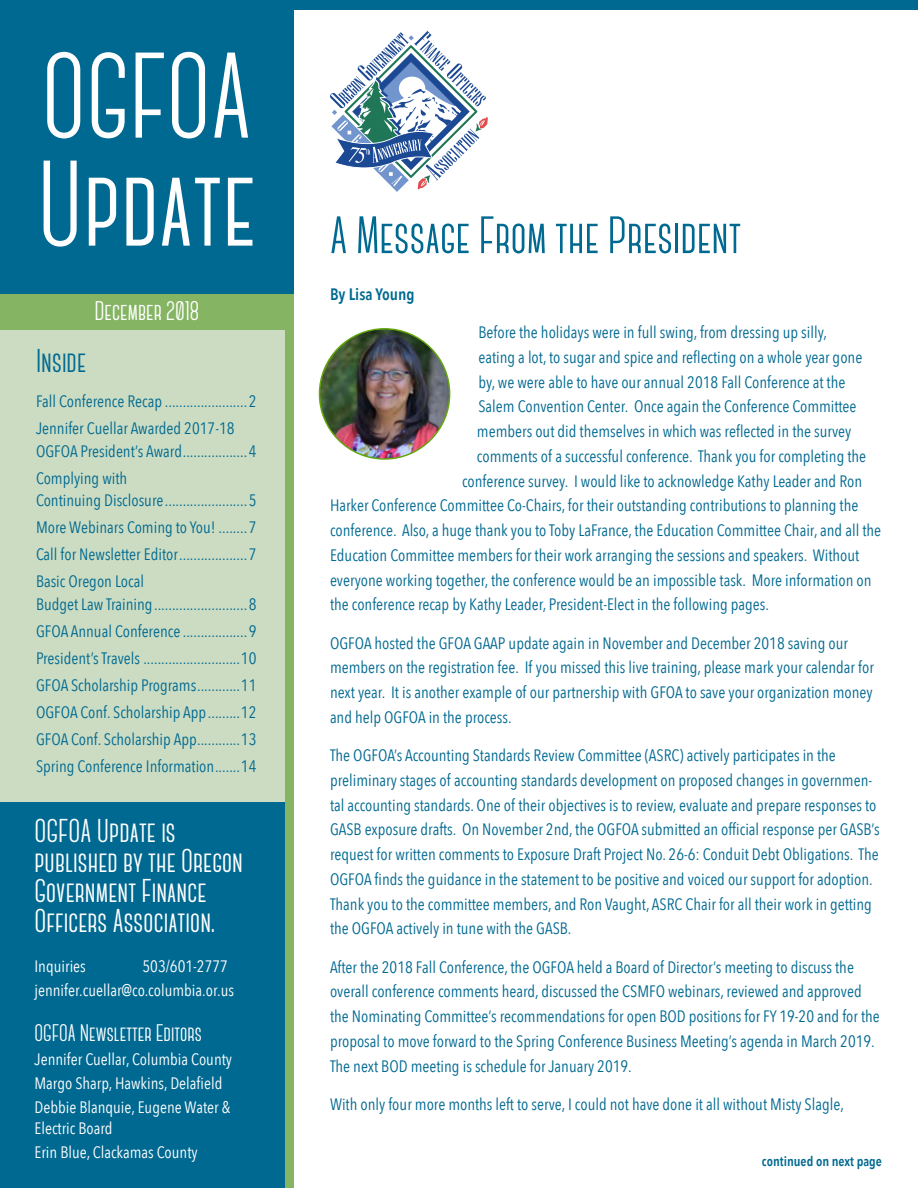
<style>
.page{position:relative;width:918px;height:1188px;background:#fff}
.page>*{position:absolute;margin:0;border:0;box-sizing:border-box;transform-origin:0 0}
.t1{font:700 121.5px/108px "Canter";color:#fff}
.t2{font:700 52.5px "Canter";color:#006991}
.t3{font:700 33px/30px "Canter";color:#fff}
.t4{font:700 33px "Canter";color:#006991}
.t5{font:700 27px "Canter";color:#fff}
.t6{font:700 24px "Canter";color:#fff}
.t7{font:16.5px/24.8px "Avenir Next Condensed";color:#006991}
.t8{font:16.5px/24px "Avenir Next Condensed";color:#fff}
.t9{font:600 16.5px "Avenir Next Condensed";color:#006991}
.t10{font:600 13.5px "Avenir Next Condensed";color:#006991}
</style>
<div class="page">
<div style="left:0;top:0;width:918px;height:10px;background:#006991"></div>
<div style="left:0;top:294px;width:294px;height:893px;background:#85b563"></div>
<div style="left:0;top:331px;width:284px;height:856px;background:#cbdcc2"></div>
<div style="left:0;top:0;width:294px;height:294px;background:#006991"></div>
<svg style="left:330px;top:31px;width:158px;height:161px"></svg>
<img style="left:319px;top:329px;width:131px;height:130px;border-radius:65px">
<div style="left:0;top:803px;width:284px;height:385px;background:#006991"></div>
<h1 class="t1" style="left:38px;top:44px;width:220px">OGFOA<br>Update</h1>
<h3 class="t5" style="left:94px;top:298px;width:107px">December 2018</h3>
<h3 class="t4" style="left:36px;top:344px;width:52px">Inside</h3>
<p class="t7" style="left:36px;top:387px;width:222px;line-height:27px">Fall Conference Recap .......................2<br>Jennifer Cuellar Awarded 2017-18</p>
<p class="t7" style="left:36px;top:437px;width:222px;line-height:27px">OGFOA President’s Award..................4<br>Complying with</p>
<p class="t7" style="left:36px;top:486px;width:222px;line-height:27px;text-align:justify">Continuing Disclosure.......................5<br>More Webinars Coming to You! ........7<br>Call for Newsletter Editor...................7<br>Basic Oregon Local</p>
<p class="t7" style="left:36px;top:590px;width:222px;line-height:27px;text-align:justify">Budget Law Training..........................8<br>GFOA Annual Conference ..................9<br>President’s Travels ...........................10<br>GFOA Scholarship Programs............11<br>OGFOA Conf. Scholarship App.........12<br>GFOA Conf. Scholarship App............13<br>Spring Conference Information.......14</p>
<h3 class="t3" style="left:34px;top:816px;width:210px">OGFOA Update is published by the Oregon<br>Government Finance<br>Officers Association.</h3>
<p class="t8" style="left:34px;top:954px;width:53px">Inquiries</p>
<p class="t8" style="left:34px;top:954px;width:201px;text-indent:108px">503/601-2777 jennifer.cuellar@co.columbia.or.us</p>
<h3 class="t6" style="left:34px;top:1021px;width:169px">OGFOA Newsletter Editors</h3>
<p class="t8" style="left:34px;top:1047px;width:199px">Jennifer Cuellar, Columbia County<br>Margo Sharp, Hawkins, Delafield<br>Debbie Blanquie, Eugene Water &amp;</p>
<p class="t8" style="left:34px;top:1116px;width:165px">Electric Board<br>Erin Blue, Clackamas County</p>
<h2 class="t2" style="left:330px;top:209px;width:413px">A Message From the President</h2>
<p class="t9" style="left:330px;top:280px;width:86px">By Lisa Young</p>
<p class="t7" style="left:478px;top:319px;width:350px">Before the holidays were in full swing, from dressing up silly,</p>
<p class="t7" style="left:478px;top:344px;width:385px">eating a lot, to sugar and spice and reflecting on a whole year gone</p>
<p class="t7" style="left:478px;top:369px;width:368px">by, we were able to have our annual 2018 Fall Conference at the</p>
<p class="t7" style="left:478px;top:393px;width:380px">Salem Convention Center. Once again the Conference Committee</p>
<p class="t7" style="left:477px;top:418px;width:376px">members out did themselves in which was reflected in the survey</p>
<p class="t7" style="left:477px;top:443px;width:391px">comments of a successful conference. Thank you for completing the</p>
<p class="t7" style="left:462px;top:468px;width:402px">conference survey. I would like to acknowledge Kathy Leader and Ron</p>
<p class="t7" style="left:330px;top:492px;width:530px">Harker Conference Committee Co-Chairs, for their outstanding contributions to planning the</p>
<p class="t7" style="left:330px;top:517px;width:553px">conference. Also, a huge thank you to Toby LaFrance, the Education Committee Chair, and all the</p>
<p class="t7" style="left:330px;top:542px;width:531px">Education Committee members for their work arranging the sessions and speakers. Without</p>
<p class="t7" style="left:330px;top:567px;width:543px">everyone working together, the conference would be an impossible task. More information on</p>
<p class="t7" style="left:330px;top:591px;width:441px">the conference recap by Kathy Leader, President-Elect in the following pages.</p>
<p class="t7" style="left:330px;top:630px;width:545px">OGFOA hosted the GFOA GAAP update again in November and December 2018 saving our members on the registration fee. If you missed this live training, please mark your calendar for next year. It is another example of our partnership with GFOA to save your organization money and help OGFOA in the process.</p>
<p class="t7" style="left:330px;top:742px;width:551px">The OGFOA’s Accounting Standards Review Committee (ASRC) actively participates in the preliminary stages of accounting standards development on proposed changes in governmen&shy;tal accounting standards. One of their objectives is to review, evaluate and prepare responses to GASB exposure drafts. On November 2nd, the OGFOA submitted an official response per GASB’s request for written comments to Exposure Draft Project No. 26-6: Conduit Debt Obligations. The OGFOA finds the guidance in the statement to be positive and voiced our support for adoption.<br>Thank you to the committee members, and Ron Vaught, ASRC Chair for all their work in getting the OGFOA actively in tune with the GASB.</p>
<p class="t7" style="left:330px;top:954px;width:551px">After the 2018 Fall Conference, the OGFOA held a Board of Director’s meeting to discuss the overall conference comments heard, discussed the CSMFO webinars, reviewed and approved the Nominating Committee’s recommendations for open BOD positions for FY 19-20 and for the proposal to move forward to the Spring Conference Business Meeting’s agenda in March 2019.<br>The next BOD meeting is schedule for January 2019.</p>
<p class="t7" style="left:330px;top:1091px;width:515px">With only four more months left to serve, I could not have done it all without Misty Slagle,</p>
<p class="t10" style="left:762px;top:1149px;width:122px">continued on next page</p>
</div>
